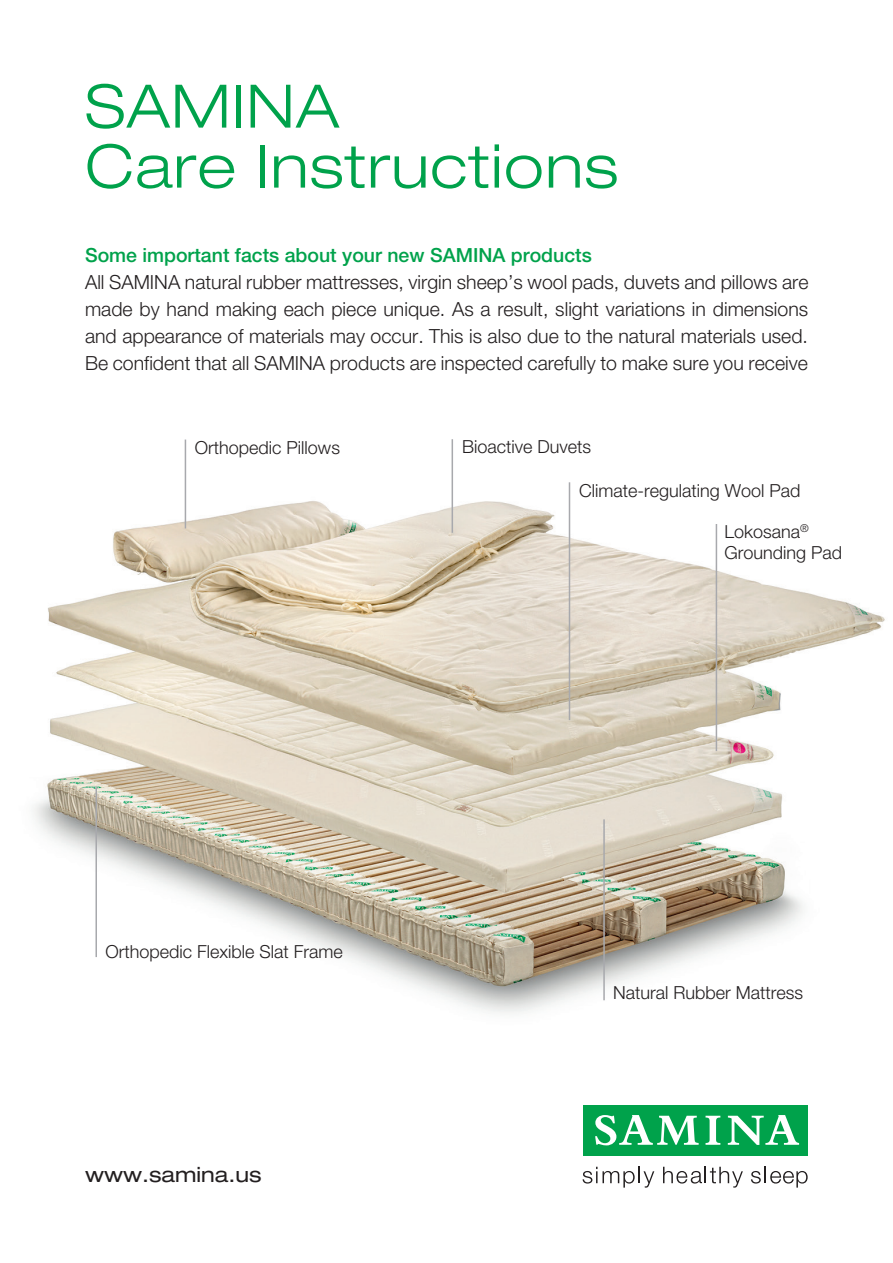
<style>
.page{position:relative;width:893px;height:1263px;background:#fff}
.page>*{position:absolute;margin:0;border:0;box-sizing:border-box;transform-origin:0 0}
.t1{font:300 expanded 60px/60px "Helvetica Neue";letter-spacing:.025em;color:#00a24b}
.t2{font:expanded 21px "Helvetica Neue";color:#231f20}
.t3{font:300 19.5px/27px "Helvetica Neue";color:#231f20;text-align:justify}
.t4{font:500 19.5px "Helvetica Neue";color:#00a24b}
.t5{font:300 18px/21px "Helvetica Neue";color:#231f20}
</style>
<div class="page">
<div style="left:583px;top:1105px;width:225px;height:51px;background:#00a24b"></div>
<svg style="left:595px;top:1115px;width:104px;height:30px"></svg>
<svg style="left:705px;top:1116px;width:15px;height:29px"></svg>
<svg style="left:728px;top:1115px;width:71px;height:30px"></svg>
<svg style="left:583px;top:1167px;width:71px;height:20px"></svg>
<svg style="left:663px;top:1167px;width:80px;height:20px"></svg>
<svg style="left:751px;top:1167px;width:57px;height:20px"></svg>
<img style="left:33px;top:439px;width:852px;height:574px">
<hr style="left:452px;top:439px;width:1px;height:94px;background:#a8a9ad">
<hr style="left:569px;top:482px;width:1px;height:238px;background:#a8a9ad">
<hr style="left:603px;top:819px;width:2px;height:181px;background:#a8a9ad">
<hr style="left:95px;top:787px;width:2px;height:170px;background:#a8a9ad">
<hr style="left:185px;top:439px;width:1px;height:89px;background:#a8a9ad">
<hr style="left:716px;top:524px;width:1px;height:227px;background:#a8a9ad">
<h1 class="t1" style="left:85px;top:76px;width:534px">SAMINA<br>Care Instructions</h1>
<p class="t4" style="left:85px;top:243px;width:508px">Some important facts about your new SAMINA products</p>
<p class="t3" style="left:85px;top:268px;width:725px">All SAMINA natural rubber mattresses, virgin sheep’s wool pads, duvets and pillows are made by hand making each piece unique. As a result, slight variations in dimensions and appearance of materials may occur. This is also due to the natural materials used.<br>Be confident that all SAMINA products are inspected carefully to make sure you receive</p>
<p class="t5" style="left:195px;top:436px;width:147px">Orthopedic Pillows</p>
<p class="t5" style="left:462px;top:436px;width:131px">Bioactive Duvets</p>
<p class="t5" style="left:579px;top:479px;width:223px">Climate-regulating Wool Pad</p>
<p class="t5" style="left:106px;top:940px;width:239px">Orthopedic Flexible Slat Frame</p>
<p class="t2" style="left:85px;top:1162px;width:178px">www.samina.us</p>
<p class="t5" style="left:724px;top:520px;width:119px">Lokosana<sup>®<br></sup>Grounding Pad</p>
<p class="t5" style="left:613px;top:982px;width:192px">Natural Rubber Mattress</p>
</div>
